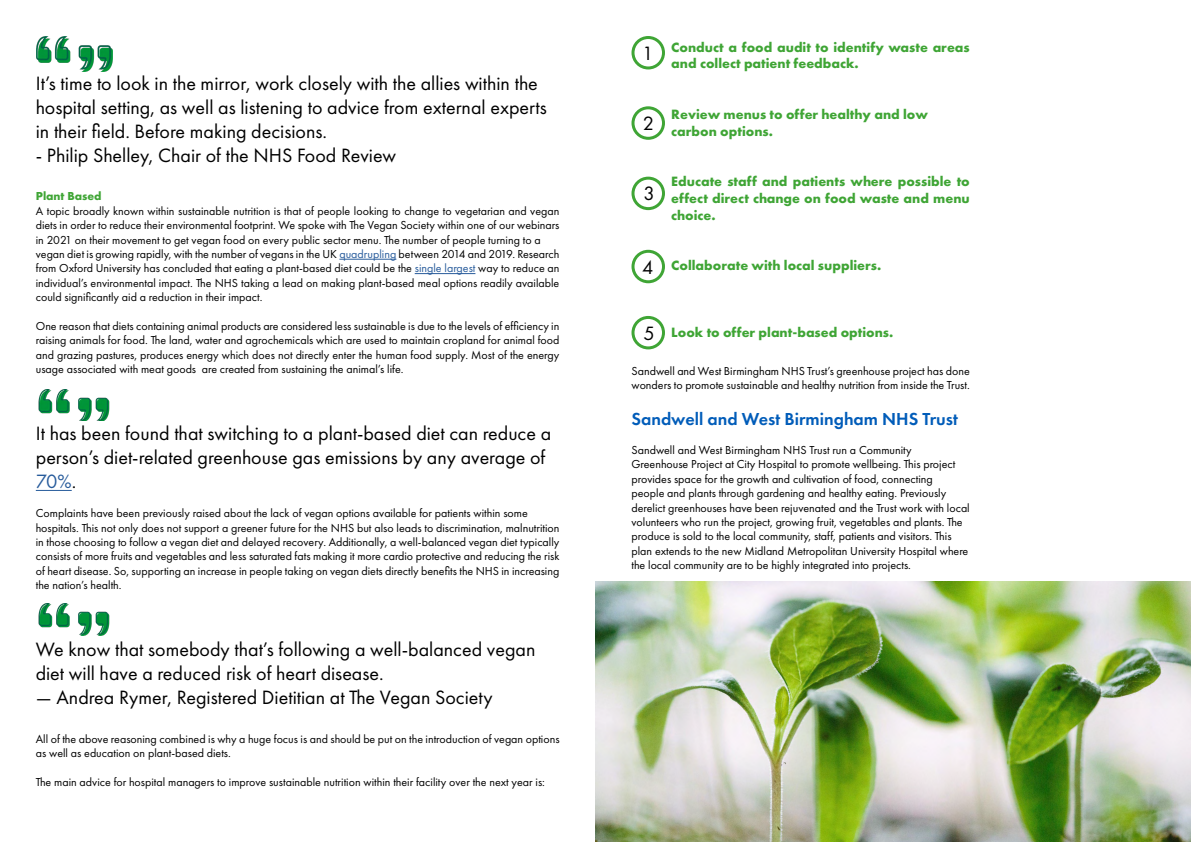
<style>
.page{position:relative;width:1191px;height:842px;background:#fff}
.page>*{position:absolute;margin:0;border:0;box-sizing:border-box;transform-origin:0 0}
.t1{font:20px/24px "Futura PT";color:#000}
.t2{font:600 18px "Futura PT";color:#005cb9}
.t3{font:700 14px/16.8px "Futura PT";color:#3fa535}
.t4{font:12px/14.4px "Futura PT";color:#000}
.t5{font:700 12px "Futura PT";color:#3fa535}
.s1{color:#275b9b}
.s2{font-weight:400;font-size:20px;color:#000}
</style>
<div class="page">
<img style="left:36px;top:36px;width:76px;height:35px">
<hr style="left:339px;top:259px;width:57px;height:1px;background:#275b9b">
<hr style="left:415px;top:273px;width:60px;height:1px;background:#275b9b">
<hr style="left:36px;top:490px;width:36px;height:1px;background:#275b9b">
<div style="left:631px;top:36px;width:34px;height:33px;border:3px solid #3fa535;border-radius:50%"></div>
<div style="left:631px;top:106px;width:34px;height:34px;border:3px solid #3fa535;border-radius:50%"></div>
<div style="left:631px;top:177px;width:34px;height:33px;border:3px solid #3fa535;border-radius:50%"></div>
<div style="left:631px;top:250px;width:34px;height:33px;border:3px solid #3fa535;border-radius:50%"></div>
<div style="left:631px;top:316px;width:34px;height:33px;border:3px solid #3fa535;border-radius:50%"></div>
<img style="left:595px;top:581px;width:596px;height:261px">
<img style="left:38px;top:389px;width:72px;height:32px">
<img style="left:38px;top:603px;width:72px;height:32px">
<h1 class="t1" style="left:36px;top:71px;width:512px">It’s time to look in the mirror, work closely with the allies within the hospital setting, as well as listening to advice from external experts in their field. Before making decisions.</h1>
<h1 class="t1" style="left:36px;top:143px;width:362px">- Philip Shelley, Chair of the NHS Food Review</h1>
<p class="t5" style="left:36px;top:189px;width:67px">Plant Based</p>
<p class="t4" style="left:36px;top:204px;width:525px">A topic broadly known within sustainable nutrition is that of people looking to change to vegetarian and vegan diets in order to reduce their environmental footprint. We spoke with The Vegan Society within one of our webinars in 2021 on their movement to get vegan food on every public sector menu. The number of people turning to a vegan diet is growing rapidly, with the number of vegans in the UK <span class="s1">quadrupling</span> between 2014 and 2019. Research from Oxford University has concluded that eating a plant-based diet could be the <span class="s1">single largest</span> way to reduce an individual’s environmental impact. The NHS taking a lead on making plant-based meal options readily available could significantly aid a reduction in their impact.</p>
<p class="t4" style="left:36px;top:319px;width:525px;text-align:justify">One reason that diets containing animal products are considered less sustainable is due to the levels of efficiency in raising animals for food. The land, water and agrochemicals which are used to maintain cropland for animal food and grazing pastures, produces energy which does not directly enter the human food supply. Most of the energy usage associated with meat goods are created from sustaining the animal’s life.</p>
<h1 class="t1" style="left:36px;top:422px;width:517px">It has been found that switching to a plant-based diet can reduce a person’s diet-related greenhouse gas emissions by any average of<br><span class="s1">70%</span>.</h1>
<p class="t4" style="left:36px;top:506px;width:525px">Complaints have been previously raised about the lack of vegan options available for patients within some hospitals. This not only does not support a greener future for the NHS but also leads to discrimination, malnutrition in those choosing to follow a vegan diet and delayed recovery. Additionally, a well-balanced vegan diet typically consists of more fruits and vegetables and less saturated fats making it more cardio protective and reducing the risk of heart disease. So, supporting an increase in people taking on vegan diets directly benefits the NHS in increasing the nation’s health.</p>
<h1 class="t1" style="left:36px;top:638px;width:501px">We know that somebody that’s following a well-balanced vegan diet will have a reduced risk of heart disease.</h1>
<h1 class="t1" style="left:36px;top:686px;width:458px">— Andrea Rymer, Registered Dietitian at The Vegan Society</h1>
<p class="t4" style="left:36px;top:732px;width:525px">All of the above reasoning combined is why a huge focus is and should be put on the introduction of vegan options as well as education on plant-based diets.</p>
<p class="t4" style="left:36px;top:775px;width:511px">The main advice for hospital managers to improve sustainable nutrition within their facility over the next year is:</p>
<p class="t3" style="left:671px;top:38px;width:300px;text-indent:-29px"><span class="s2">1</span> Conduct a food audit to identify waste areas and collect patient feedback.</p>
<p class="t3" style="left:671px;top:105px;width:258px">Review menus to offer healthy and low carbon options.</p>
<p class="t3" style="left:671px;top:173px;width:300px;text-align:justify">Educate staff and patients where possible to effect direct change on food waste and menu choice.</p>
<p class="t3" style="left:671px;top:257px;width:211px">Collaborate with local suppliers.</p>
<h1 class="t1" style="left:642px;top:111px;width:13px">2</h1>
<h1 class="t1" style="left:643px;top:182px;width:13px">3</h1>
<h1 class="t1" style="left:642px;top:255px;width:13px">4</h1>
<h1 class="t1" style="left:643px;top:321px;width:13px">5</h1>
<p class="t4" style="left:631px;top:364px;width:340px">Sandwell and West Birmingham NHS Trust’s greenhouse project has done wonders to promote sustainable and healthy nutrition from inside the Trust.</p>
<h2 class="t2" style="left:631px;top:408px;width:328px">Sandwell and West Birmingham NHS Trust</h2>
<p class="t4" style="left:631px;top:443px;width:340px">Sandwell and West Birmingham NHS Trust run a Community Greenhouse Project at City Hospital to promote wellbeing. This project provides space for the growth and cultivation of food, connecting<br>people and plants through gardening and healthy eating. Previously derelict greenhouses have been rejuvenated and the Trust work with local volunteers who run the project, growing fruit, vegetables and plants. The produce is sold to the local community, staff, patients and visitors. This plan extends to the new Midland Metropolitan University Hospital where the local community are to be highly integrated into projects.</p>
<p class="t3" style="left:671px;top:324px;width:224px">Look to offer plant-based options.</p>
</div>
